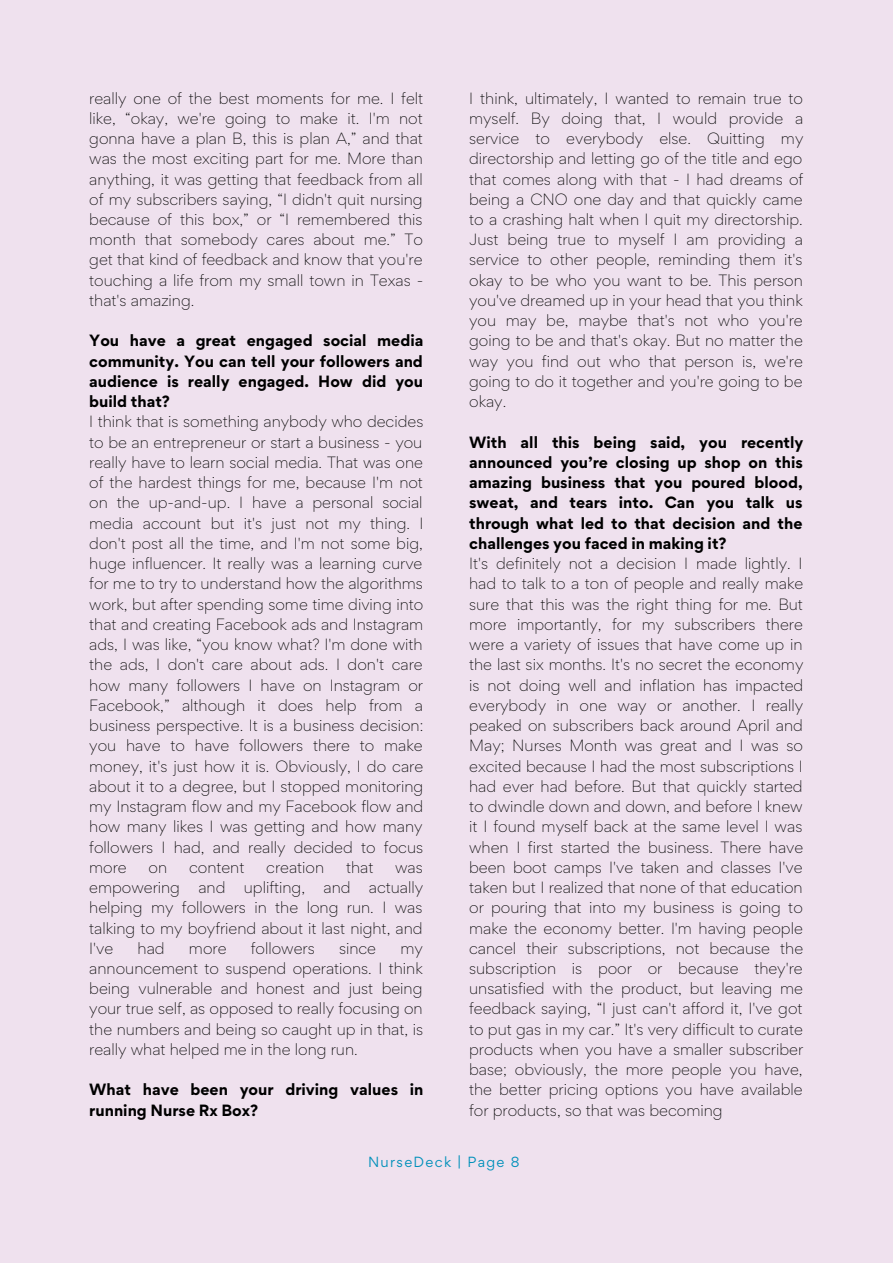
<style>
.page{position:relative;width:893px;height:1264px;background:#fff}
.page>*{position:absolute;margin:0;border:0;box-sizing:border-box;transform-origin:0 0}
.t1{font:300 14.55px/20.2px "Gordita";color:#000;text-align:justify}
.t2{font:700 14.55px/20.2px "Gordita";color:#000;text-align:justify}
.t3{font:13.05px "Gordita";letter-spacing:.1em;color:#0090ba}
</style>
<div class="page">
<div style="left:0;top:0;width:892px;height:1262px;background:#efe1ee"></div>
<p class="t1" style="left:89px;top:88px;width:335px">really one of the best moments for me. I felt like, “okay, we're going to make it. I'm not gonna have a plan B, this is plan A,” and that was the most exciting part for me. More than anything, it was getting that feedback from all of my subscribers saying, “I didn't quit nursing because of this box,” or “I remembered this month that somebody cares about me.” To get that kind of feedback and know that you're touching a life from my small town in Texas - that's amazing.</p>
<p class="t2" style="left:89px;top:330px;width:335px">You have a great engaged social media community. You can tell your followers and audience is really engaged. How did you build that?</p>
<p class="t1" style="left:89px;top:411px;width:336px">I think that is something anybody who decides to be an entrepreneur or start a business - you really have to learn social media. That was one of the hardest things for me, because I'm not on the up-and-up. I have a personal social media account but it's just not my thing. I don't post all the time, and I'm not some big, huge influencer. It really was a learning curve for me to try to understand how the algorithms work, but after spending some time diving into that and creating Facebook ads and Instagram ads, I was like, “you know what? I'm done with the ads, I don't care about ads. I don't care how many followers I have on Instagram or Facebook,” although it does help from a business perspective. It is a business decision: you have to have followers there to make money, it's just how it is. Obviously, I do care about it to a degree, but I stopped monitoring my Instagram flow and my Facebook flow and how many likes I was getting and how many followers I had, and really decided to focus more</p>
<p class="t1" style="left:149px;top:856px;width:20px">on</p>
<p class="t1" style="left:189px;top:856px;width:57px">content</p>
<p class="t1" style="left:266px;top:856px;width:59px">creation</p>
<p class="t1" style="left:346px;top:856px;width:29px">that</p>
<p class="t1" style="left:395px;top:856px;width:29px">was</p>
<p class="t1" style="left:89px;top:877px;width:92px">empowering</p>
<p class="t1" style="left:198px;top:877px;width:29px">and</p>
<p class="t1" style="left:244px;top:877px;width:63px">uplifting,</p>
<p class="t1" style="left:323px;top:877px;width:29px">and</p>
<p class="t1" style="left:89px;top:877px;width:335px;text-indent:279px">actually helping my followers in the long run. I was talking to my boyfriend about it last night, and I've</p>
<p class="t1" style="left:138px;top:937px;width:29px">had</p>
<p class="t1" style="left:189px;top:937px;width:39px">more</p>
<p class="t1" style="left:251px;top:937px;width:65px">followers</p>
<p class="t1" style="left:339px;top:937px;width:39px">since</p>
<p class="t1" style="left:89px;top:937px;width:335px;text-indent:311px">my announcement to suspend operations. I think being vulnerable and honest and just being your true self, as opposed to really focusing on the numbers and being so caught up in that, is really what helped me in the long run.</p>
<p class="t2" style="left:89px;top:1079px;width:336px">What have been your driving values in running Nurse Rx Box?</p>
<p class="t1" style="left:469px;top:88px;width:336px">I think, ultimately, I wanted to remain true to myself. By doing that, I would provide a service to everybody else. Quitting my directorship and letting go of the title and ego that comes along with that - I had dreams of being a CNO one day and that quickly came to a crashing halt when I quit my directorship.<br>Just being true to myself I am providing a service to other people, reminding them it's okay to be who you want to be. This person you've dreamed up in your head that you think you may be, maybe that's not who you're going to be and that's okay. But no matter the way you find out who that person is, we're going to do it together and you're going to be okay.</p>
<p class="t2" style="left:469px;top:432px;width:336px">With all this being said, you recently announced you’re closing up shop on this amazing business that you poured blood, sweat, and tears into. Can you talk us through what led to that decision and the challenges you faced in making it?</p>
<p class="t1" style="left:469px;top:553px;width:336px">It's definitely not a decision I made lightly. I had to talk to a ton of people and really make sure that this was the right thing for me. But more importantly, for my subscribers there were a variety of issues that have come up in the last six months. It's no secret the economy is not doing well and inflation has impacted everybody in one way or another. I really peaked on subscribers back around April and May; Nurses Month was great and I was so excited because I had the most subscriptions I had ever had before. But that quickly started to dwindle down and down, and before I knew it I found myself back at the same level I was when I first started the business. There have been boot camps I've taken and classes I've taken but I realized that none of that education or pouring that into my business is going to make the economy better. I'm having people cancel their subscriptions, not because the subscription is poor or because they're unsatisfied with the product, but leaving me feedback saying, “I just can't afford it, I've got to put gas in my car.” It's very difficult to curate products when you have a smaller subscriber base; obviously, the more people you have, the better pricing options you have available for products, so that was becoming</p>
<p class="t3" style="left:368px;top:1152px;width:153px">NurseDeck | Page 8</p>
</div>
